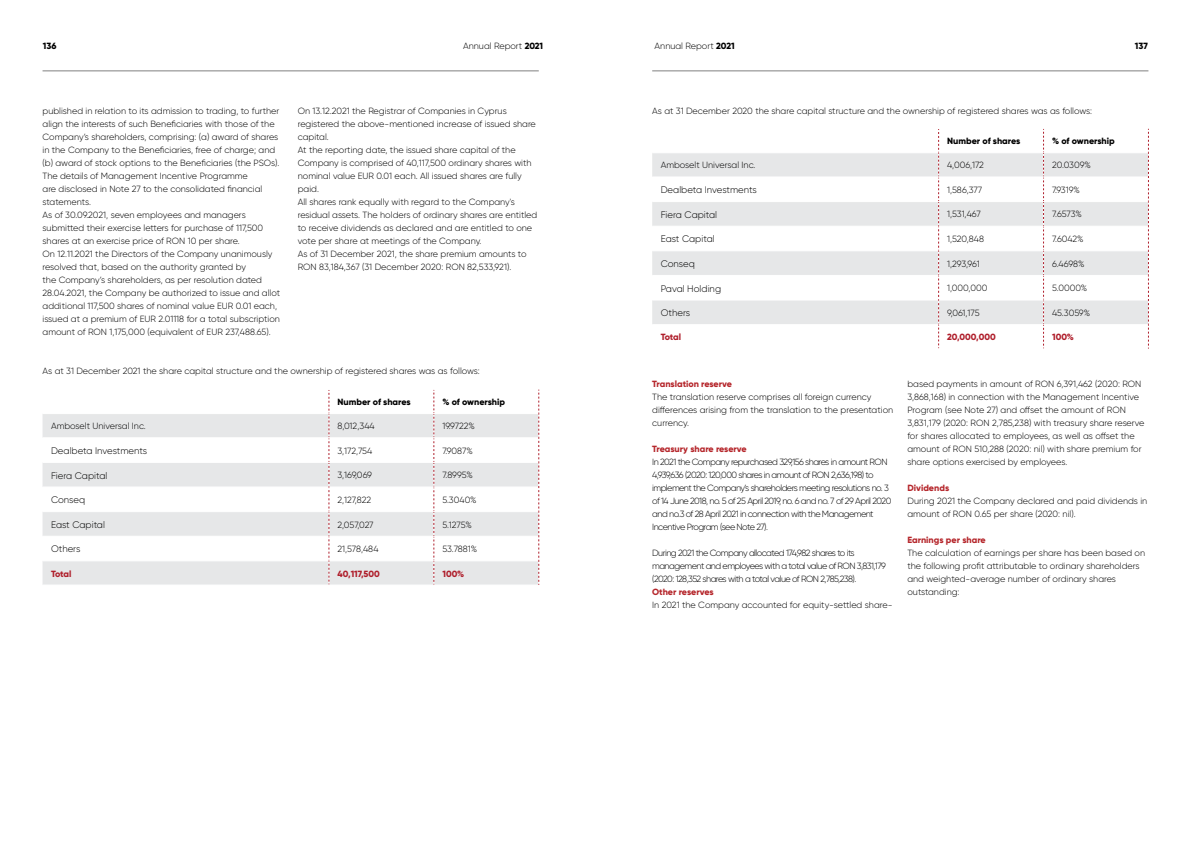
<style>
.page{position:relative;width:1191px;height:842px;background:#fff}
.page>*{position:absolute;margin:0;border:0;box-sizing:border-box;transform-origin:0 0}
.t1{font:300 9.5px "Gilroy";color:#000}
.t2{font:300 9px/13px "Gilroy";color:#000}
.t3{font:300 9px/13px "Gilroy";letter-spacing:-.06em;color:#000}
.t4{font:800 9px "Gilroy";color:#b5262b}
.t5{font:800 9px "Gilroy";color:#000}
.t6{font:800 9px "Gilroy";color:#af1e2b}
.s1{font-weight:800}
</style>
<div class="page">
<hr style="left:43px;top:71px;width:496px;height:1px;background:#808080">
<hr style="left:652px;top:71px;width:496px;height:1px;background:#808080">
<svg style="left:43px;top:414px;width:495px;height:171px;fill:#e6e7e8"></svg>
<svg style="left:329px;top:390px;width:1px;height:195px"></svg>
<svg style="left:433px;top:390px;width:1px;height:195px"></svg>
<hr style="left:43px;top:437px;width:286px;height:1px;background:#fff">
<hr style="left:329px;top:437px;width:105px;height:1px;background:#fff">
<hr style="left:434px;top:437px;width:104px;height:1px;background:#fff">
<hr style="left:43px;top:462px;width:286px;height:1px;background:#fff">
<hr style="left:329px;top:462px;width:105px;height:1px;background:#fff">
<hr style="left:434px;top:462px;width:104px;height:1px;background:#fff">
<hr style="left:43px;top:486px;width:286px;height:1px;background:#fff">
<hr style="left:43px;top:511px;width:286px;height:1px;background:#fff">
<hr style="left:43px;top:536px;width:286px;height:1px;background:#fff">
<hr style="left:43px;top:560px;width:286px;height:1px;background:#fff">
<hr style="left:329px;top:413px;width:105px;height:1px;background:#fff">
<hr style="left:329px;top:487px;width:105px;height:1px;background:#fff">
<hr style="left:434px;top:487px;width:104px;height:1px;background:#fff">
<hr style="left:329px;top:511px;width:105px;height:1px;background:#fff">
<hr style="left:434px;top:511px;width:104px;height:1px;background:#fff">
<hr style="left:329px;top:536px;width:105px;height:1px;background:#fff">
<hr style="left:434px;top:536px;width:104px;height:1px;background:#fff">
<hr style="left:329px;top:561px;width:105px;height:1px;background:#fff">
<hr style="left:434px;top:561px;width:104px;height:1px;background:#fff">
<hr style="left:43px;top:584px;width:286px;height:1px;background:#fff">
<svg style="left:538px;top:390px;width:1px;height:195px"></svg>
<svg style="left:652px;top:153px;width:496px;height:171px;fill:#e6e7e8"></svg>
<svg style="left:938px;top:129px;width:1px;height:219px"></svg>
<svg style="left:1043px;top:129px;width:1px;height:220px"></svg>
<hr style="left:652px;top:176px;width:286px;height:1px;background:#fff">
<hr style="left:938px;top:176px;width:105px;height:1px;background:#fff">
<hr style="left:1043px;top:176px;width:105px;height:1px;background:#fff">
<hr style="left:652px;top:201px;width:286px;height:1px;background:#fff">
<hr style="left:938px;top:201px;width:105px;height:1px;background:#fff">
<hr style="left:1043px;top:201px;width:105px;height:1px;background:#fff">
<hr style="left:652px;top:226px;width:286px;height:1px;background:#fff">
<hr style="left:652px;top:250px;width:286px;height:1px;background:#fff">
<hr style="left:652px;top:275px;width:286px;height:1px;background:#fff">
<hr style="left:652px;top:299px;width:286px;height:1px;background:#fff">
<hr style="left:1043px;top:152px;width:105px;height:1px;background:#fff">
<hr style="left:939px;top:226px;width:104px;height:1px;background:#fff">
<hr style="left:1043px;top:226px;width:105px;height:1px;background:#fff">
<hr style="left:939px;top:251px;width:104px;height:1px;background:#fff">
<hr style="left:1043px;top:251px;width:105px;height:1px;background:#fff">
<hr style="left:939px;top:275px;width:104px;height:1px;background:#fff">
<hr style="left:1043px;top:275px;width:105px;height:1px;background:#fff">
<hr style="left:939px;top:300px;width:104px;height:1px;background:#fff">
<hr style="left:1043px;top:300px;width:105px;height:1px;background:#fff">
<hr style="left:1043px;top:324px;width:105px;height:1px;background:#fff">
<svg style="left:1148px;top:129px;width:1px;height:220px"></svg>
<p class="t5" style="left:43px;top:40px;width:15px">136</p>
<p class="t2" style="left:463px;top:39px;width:81px">Annual Report <span class="s1">2021</span></p>
<p class="t2" style="left:654px;top:39px;width:81px">Annual Report <span class="s1">2021</span></p>
<p class="t5" style="left:1134px;top:40px;width:14px">137</p>
<p class="t2" style="left:43px;top:104px;width:239px">published in relation to its admission to trading, to further align the interests of such Beneficiaries with those of the Company’s shareholders, comprising: (a) award of shares in the Company to the Beneficiaries, free of charge; and (b) award of stock options to the Beneficiaries (the PSOs).<br>The details of Management Incentive Programme<br>are disclosed in Note 27 to the consolidated financial statements.<br>As of 30.09.2021, seven employees and managers submitted their exercise letters for purchase of 117,500 shares at an exercise price of RON 10 per share.<br>On 12.11.2021 the Directors of the Company unanimously resolved that, based on the authority granted by<br>the Company’s shareholders, as per resolution dated 28.04.2021, the Company be authorized to issue and allot additional 117,500 shares of nominal value EUR 0.01 each, issued at a premium of EUR 2.01118 for a total subscription amount of RON 1,175,000 (equivalent of EUR 237,488.65).</p>
<p class="t2" style="left:298px;top:104px;width:241px">On 13.12.2021 the Registrar of Companies in Cyprus registered the above-mentioned increase of issued share capital.<br>At the reporting date, the issued share capital of the Company is comprised of 40,117,500 ordinary shares with nominal value EUR 0.01 each. All issued shares are fully paid.<br>All shares rank equally with regard to the Company's residual assets. The holders of ordinary shares are entitled to receive dividends as declared and are entitled to one vote per share at meetings of the Company.<br>As of 31 December 2021, the share premium amounts to RON 83,184,367 (31 December 2020: RON 82,533,921).</p>
<p class="t2" style="left:652px;top:104px;width:441px">As at 31 December 2020 the share capital structure and the ownership of registered shares was as follows:</p>
<p class="t5" style="left:947px;top:135px;width:75px">Number of shares</p>
<p class="t5" style="left:1052px;top:135px;width:64px">% of ownership</p>
<p class="t2" style="left:660px;top:159px;width:96px">Amboselt Universal Inc.</p>
<p class="t2" style="left:947px;top:159px;width:38px">4,006,172</p>
<p class="t2" style="left:1052px;top:159px;width:40px">20.0309%</p>
<p class="t1" style="left:660px;top:184px;width:98px">Dealbeta Investments</p>
<p class="t2" style="left:947px;top:183px;width:37px">1,586,377</p>
<p class="t2" style="left:1052px;top:183px;width:29px">7.9319%</p>
<p class="t1" style="left:660px;top:209px;width:58px">Fiera Capital</p>
<p class="t2" style="left:947px;top:208px;width:35px">1,531,467</p>
<p class="t2" style="left:1052px;top:208px;width:31px">7.6573%</p>
<p class="t1" style="left:660px;top:233px;width:55px">East Capital</p>
<p class="t2" style="left:947px;top:232px;width:38px">1,520,848</p>
<p class="t2" style="left:1052px;top:232px;width:33px">7.6042%</p>
<p class="t1" style="left:660px;top:258px;width:36px">Conseq</p>
<p class="t2" style="left:947px;top:257px;width:34px">1,293,961</p>
<p class="t2" style="left:1052px;top:257px;width:34px">6.4698%</p>
<p class="t1" style="left:660px;top:282px;width:62px">Paval Holding</p>
<p class="t2" style="left:947px;top:282px;width:42px">1,000,000</p>
<p class="t2" style="left:1052px;top:282px;width:37px">5.0000%</p>
<p class="t1" style="left:660px;top:307px;width:31px">Others</p>
<p class="t2" style="left:947px;top:306px;width:34px">9,061,175</p>
<p class="t2" style="left:1052px;top:306px;width:40px">45.3059%</p>
<p class="t6" style="left:660px;top:331px;width:22px">Total</p>
<p class="t6" style="left:947px;top:331px;width:50px">20,000,000</p>
<p class="t6" style="left:1052px;top:331px;width:23px">100%</p>
<p class="t4" style="left:652px;top:378px;width:81px">Translation reserve</p>
<p class="t2" style="left:652px;top:390px;width:242px">The translation reserve comprises all foreign currency differences arising from the translation to the presentation currency.</p>
<p class="t4" style="left:652px;top:443px;width:96px">Treasury share reserve</p>
<p class="t3" style="left:652px;top:455px;width:241px">In 2021 the Company repurchased 329,156 shares in amount RON 4,939,636 (2020: 120,000 shares in amount of RON 2,636,198) to implement the Company’s shareholders meeting resolutions no. 3 of 14 June 2018, no. 5 of 25 April 2019, no. 6 and no. 7 of 29 April 2020 and no.3 of 28 April 2021 in connection with the Management Incentive Program (see Note 27).</p>
<p class="t3" style="left:652px;top:546px;width:235px">During 2021 the Company allocated 174,982 shares to its management and employees with a total value of RON 3,831,179 (2020: 128,352 shares with a total value of RON 2,785,238).</p>
<p class="t4" style="left:652px;top:586px;width:63px">Other reserves</p>
<p class="t2" style="left:652px;top:598px;width:242px">In 2021 the Company accounted for equity-settled share-</p>
<p class="t2" style="left:43px;top:364px;width:439px">As at 31 December 2021 the share capital structure and the ownership of registered shares was as follows:</p>
<p class="t5" style="left:337px;top:396px;width:75px">Number of shares</p>
<p class="t5" style="left:442px;top:396px;width:64px">% of ownership</p>
<p class="t2" style="left:51px;top:420px;width:96px">Amboselt Universal Inc.</p>
<p class="t2" style="left:337px;top:420px;width:39px">8,012,344</p>
<p class="t2" style="left:442px;top:420px;width:34px">19.9722%</p>
<p class="t1" style="left:51px;top:445px;width:98px">Dealbeta Investments</p>
<p class="t2" style="left:337px;top:444px;width:36px">3,172,754</p>
<p class="t2" style="left:442px;top:444px;width:32px">7.9087%</p>
<p class="t1" style="left:51px;top:469px;width:58px">Fiera Capital</p>
<p class="t2" style="left:337px;top:469px;width:36px">3,169,069</p>
<p class="t2" style="left:442px;top:469px;width:32px">7.8995%</p>
<p class="t1" style="left:51px;top:494px;width:36px">Conseq</p>
<p class="t2" style="left:337px;top:493px;width:35px">2,127,822</p>
<p class="t2" style="left:442px;top:493px;width:36px">5.3040%</p>
<p class="t1" style="left:51px;top:519px;width:55px">East Capital</p>
<p class="t2" style="left:337px;top:518px;width:38px">2,057,027</p>
<p class="t2" style="left:442px;top:518px;width:31px">5.1275%</p>
<p class="t1" style="left:51px;top:543px;width:31px">Others</p>
<p class="t2" style="left:337px;top:542px;width:43px">21,578,484</p>
<p class="t2" style="left:442px;top:542px;width:36px">53.7881%</p>
<p class="t6" style="left:51px;top:568px;width:22px">Total</p>
<p class="t6" style="left:337px;top:568px;width:44px">40,117,500</p>
<p class="t6" style="left:442px;top:568px;width:23px">100%</p>
<p class="t2" style="left:907px;top:377px;width:239px">based payments in amount of RON 6,391,462 (2020: RON 3,868,168) in connection with the Management Incentive Program (see Note 27) and offset the amount of RON 3,831,179 (2020: RON 2,785,238) with treasury share reserve for shares allocated to employees, as well as offset the amount of RON 510,288 (2020: nil) with share premium for share options exercised by employees.</p>
<p class="t4" style="left:907px;top:482px;width:43px">Dividends</p>
<p class="t2" style="left:907px;top:494px;width:241px">During 2021 the Company declared and paid dividends in amount of RON 0.65 per share (2020: nil).</p>
<p class="t4" style="left:907px;top:534px;width:80px">Earnings per share</p>
<p class="t2" style="left:907px;top:546px;width:239px">The calculation of earnings per share has been based on the following profit attributable to ordinary shareholders and weighted-average number of ordinary shares outstanding:</p>
</div>
